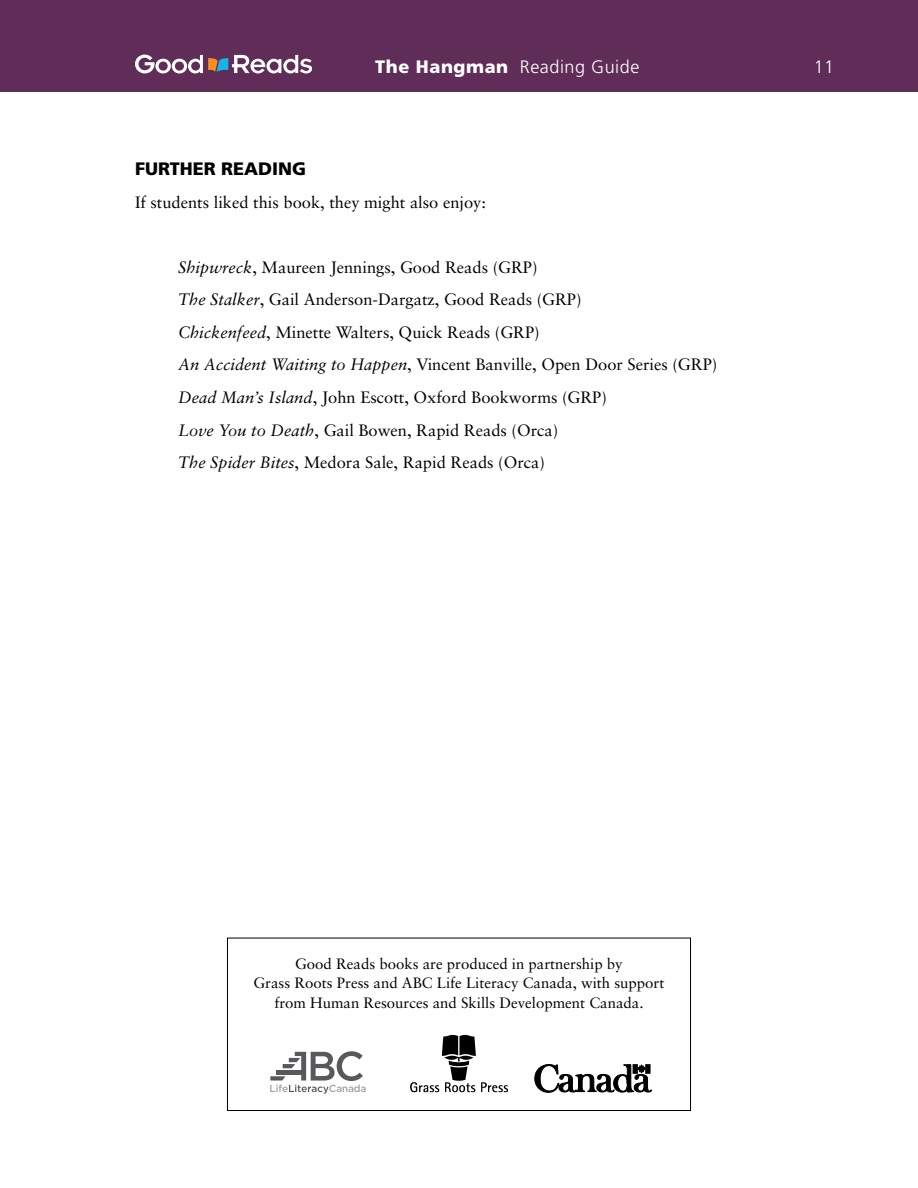
<style>
.page{position:relative;width:918px;height:1188px;background:#fff}
.page>*{position:absolute;margin:0;border:0;box-sizing:border-box;transform-origin:0 0}
.t1{font:300 18px "Frutiger";letter-spacing:.03em;color:#fff}
.t2{font:900 18px "Frutiger";color:#000}
.t3{font:16.5px/32.5px "Sabon";color:#000}
.t4{font:15px/19.5px "Sabon";color:#000;text-align:center}
.s1{font-weight:900}
.s2{font-style:italic}
</style>
<div class="page">
<div style="left:0;top:0;width:918px;height:92px;background:#5f2d57"></div>
<svg style="left:135px;top:55px;width:177px;height:18px"></svg>
<svg style="left:410px;top:1035px;width:98px;height:57px"></svg>
<svg style="left:535px;top:1064px;width:117px;height:29px"></svg>
<svg style="left:270px;top:1051px;width:96px;height:43px"></svg>
<div style="left:227px;top:938px;width:464px;height:173px;border:1px solid #000"></div>
<p class="t1" style="left:375px;top:57px;width:266px"><span class="s1">The Hangman</span> Reading Guide</p>
<p class="t1" style="left:814px;top:57px;width:22px">11</p>
<p class="t2" style="left:135px;top:158px;width:173px">FURTHER READING</p>
<p class="t3" style="left:135px;top:186px;width:353px">If students liked this book, they might also enjoy:</p>
<p class="t3" style="left:178px;top:251px;width:541px"><span class="s2">Shipwreck</span>, Maureen Jennings, Good Reads (GRP)<br><span class="s2">The Stalker</span>, Gail Anderson-Dargatz, Good Reads (GRP)<br><span class="s2">Chickenfeed</span>, Minette Walters, Quick Reads (GRP)<br><span class="s2">An Accident Waiting to Happen</span>, Vincent Banville, Open Door Series (GRP)<br><span class="s2">Dead Man’s Island</span>, John Escott, Oxford Bookworms (GRP)<br><span class="s2">Love You to Death</span>, Gail Bowen, Rapid Reads (Orca)<br><span class="s2">The Spider Bites</span>, Medora Sale, Rapid Reads (Orca)</p>
<p class="t4" style="left:254px;top:954px;width:412px">Good Reads books are produced in partnership by<br>Grass Roots Press and ABC Life Literacy Canada, with support from Human Resources and Skills Development Canada.</p>
</div>
